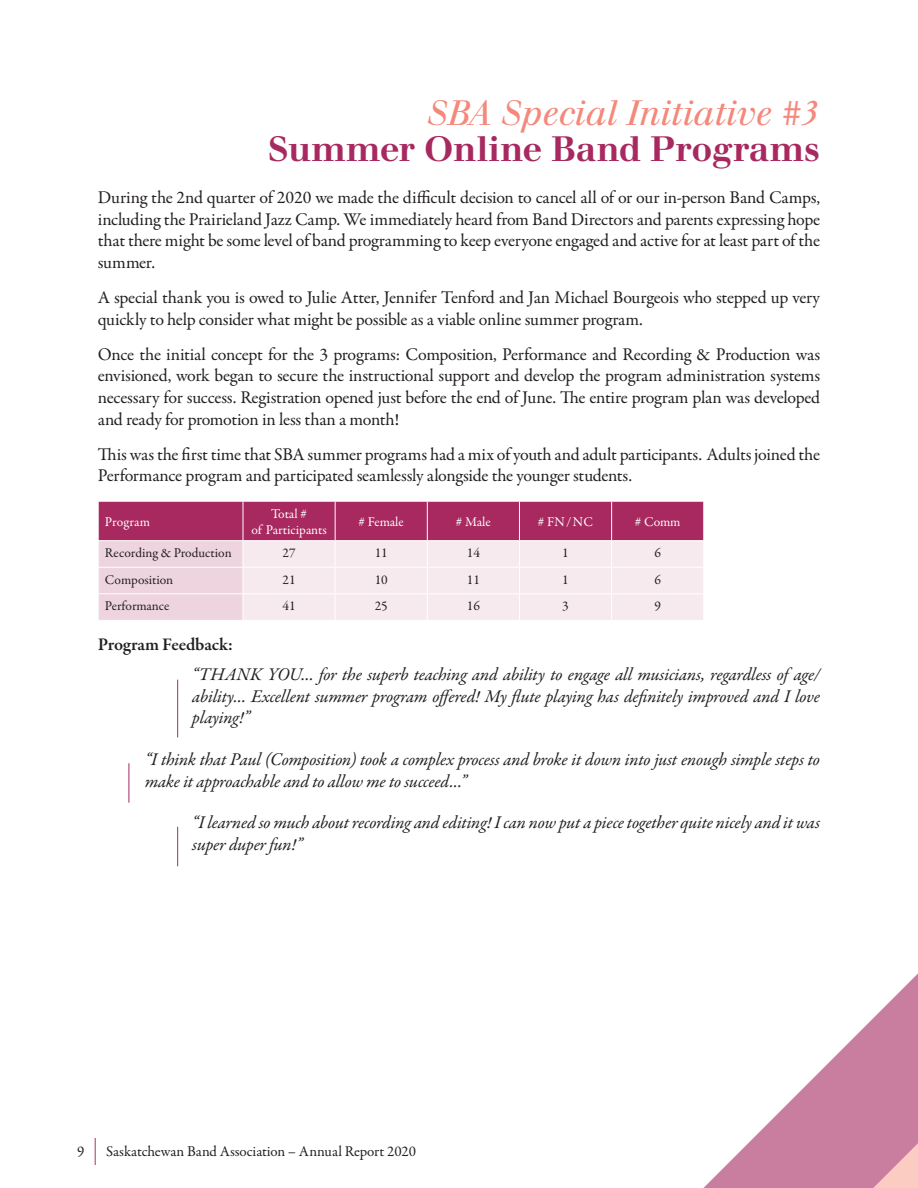
<style>
.page{position:relative;width:918px;height:1188px;background:#fff}
.page>*{position:absolute;margin:0;border:0;box-sizing:border-box;transform-origin:0 0}
.t1{font:700 34.5px "Justus";color:#a7295f}
.t2{font:italic 34.5px "Justus";color:#f4887b}
.t3{font:18px/21.6px "Garamond Premr Pro";letter-spacing:-.015em;color:#231f20;text-align:justify}
.t4{font:italic 18px/21.6px "Garamond Premr Pro";letter-spacing:-.015em;color:#231f20}
.t5{font:600 18px "Garamond Premr Pro";letter-spacing:-.01em;color:#231f20}
.t6{font:15px "Garamond Premr Pro";letter-spacing:-.005em;color:#231f20}
.t7{font:13.5px "Garamond Premr Pro";color:#231f20}
.t8{font:13.5px "Garamond Premr Pro";color:#fff}
.s1{font-family:"Mission Gothic";font-weight:300;font-size:30px;color:#a7295f}
</style>
<div class="page">
<svg style="left:703px;top:973px;width:215px;height:215px"></svg>
<svg style="left:98px;top:501px;width:606px;height:119px;background:#dbaabf"></svg>
<hr style="left:129px;top:763px;width:1px;height:40px;background:#a7295f">
<hr style="left:177px;top:680px;width:1px;height:57px;background:#a7295f">
<hr style="left:177px;top:827px;width:1px;height:39px;background:#a7295f">
<p class="t2" style="left:427px;top:93px;width:394px">SBA Special Initiative #3</p>
<p class="t1" style="left:268px;top:128px;width:553px">Summer Online Band Programs</p>
<p class="t3" style="left:98px;top:187px;width:724px">During the 2nd quarter of 2020 we made the difficult decision to cancel all of or our in-person Band Camps, including the Prairieland Jazz Camp. We immediately heard from Band Directors and parents expressing hope that there might be some level of band programming to keep everyone engaged and active for at least part of the summer.</p>
<p class="t3" style="left:98px;top:287px;width:724px">A special thank you is owed to Julie Atter, Jennifer Tenford and Jan Michael Bourgeois who stepped up very quickly to help consider what might be possible as a viable online summer program.</p>
<p class="t3" style="left:98px;top:344px;width:724px">Once the initial concept for the 3 programs: Composition, Performance and Recording &amp; Production was envisioned, work began to secure the instructional support and develop the program administration systems necessary for success. Registration opened just before the end of June. The entire program plan was developed and ready for promotion in less than a month!</p>
<p class="t3" style="left:98px;top:444px;width:724px">This was the first time that SBA summer programs had a mix of youth and adult participants. Adults joined the<br>Performance program and participated seamlessly alongside the younger students.</p>
<p class="t8" style="left:105px;top:513px;width:47px">Program</p>
<p class="t8" style="left:271px;top:505px;width:37px">Total #</p>
<p class="t8" style="left:251px;top:522px;width:77px">of Participants</p>
<p class="t8" style="left:359px;top:513px;width:47px"># Female</p>
<p class="t8" style="left:456px;top:513px;width:36px"># Male</p>
<p class="t8" style="left:538px;top:513px;width:57px"># FN/NC</p>
<p class="t8" style="left:635px;top:513px;width:47px"># Comm</p>
<p class="t7" style="left:105px;top:545px;width:128px">Recording &amp; Production</p>
<p class="t7" style="left:283px;top:545px;width:15px">27</p>
<p class="t7" style="left:375px;top:545px;width:15px">11</p>
<p class="t7" style="left:467px;top:545px;width:15px">14</p>
<p class="t7" style="left:562px;top:545px;width:8px">1</p>
<p class="t7" style="left:654px;top:545px;width:8px">6</p>
<p class="t7" style="left:105px;top:571px;width:70px">Composition</p>
<p class="t7" style="left:283px;top:571px;width:15px">21</p>
<p class="t7" style="left:375px;top:571px;width:15px">10</p>
<p class="t7" style="left:467px;top:571px;width:15px">11</p>
<p class="t7" style="left:562px;top:571px;width:8px">1</p>
<p class="t7" style="left:654px;top:571px;width:8px">6</p>
<p class="t7" style="left:105px;top:598px;width:66px">Performance</p>
<p class="t7" style="left:283px;top:598px;width:15px">41</p>
<p class="t7" style="left:375px;top:598px;width:15px">25</p>
<p class="t7" style="left:467px;top:598px;width:15px">16</p>
<p class="t7" style="left:562px;top:598px;width:8px">3</p>
<p class="t7" style="left:654px;top:598px;width:8px">9</p>
<p class="t5" style="left:98px;top:633px;width:137px">Program Feedback:</p>
<p class="t4" style="left:192px;top:664px;width:629px;text-align:justify">“THANK YOU… for the superb teaching and ability to engage all musicians, regardless of age/ ability… Excellent summer program offered! My flute playing has definitely improved and I love playing!”</p>
<p class="t4" style="left:145px;top:749px;width:677px">“I think that Paul (Composition) took a complex process and broke it down into just enough simple steps to make it approachable and to allow me to succeed…”</p>
<p class="t4" style="left:192px;top:813px;width:629px">“I learned so much about recording and editing! I can now put a piece together quite nicely and it was super duper fun!”</p>
<p class="t6" style="left:77px;top:1142px;width:340px">9 <span class="s1">|</span> Saskatchewan Band Association – Annual Report 2020</p>
</div>
